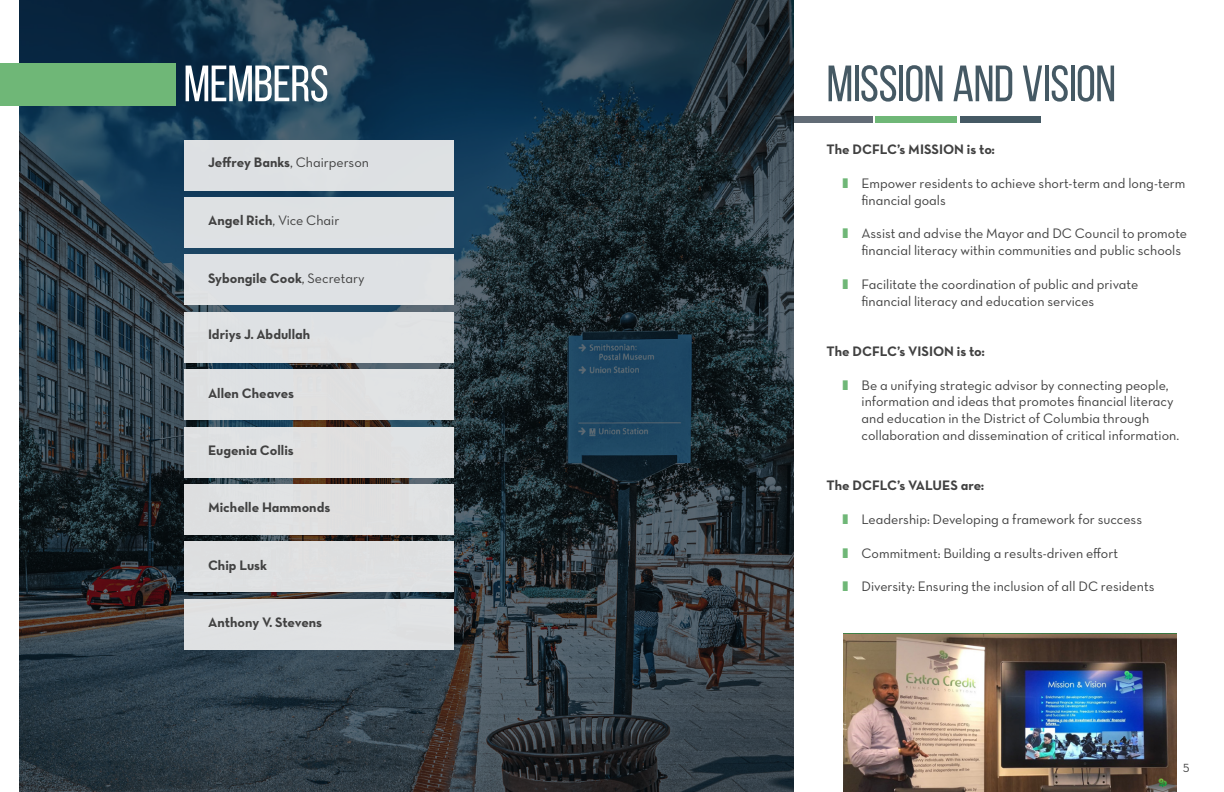
<style>
.page{position:relative;width:1224px;height:792px;background:#fff}
.page>*{position:absolute;margin:0;border:0;box-sizing:border-box;transform-origin:0 0}
._51_Content_black_Be{font:51px "Bebas Neue";letter-spacing:-.01em;color:#455964}
._51_Content_black_Be-2{font:51px "Bebas Neue";letter-spacing:-.015em;color:#fff}
.t1{font:14px/16.8px "Neutra Text TF Book Alt";color:#414141}
.t2{font:14px "Neutra Text TF Bold Alt";color:#414141}
.t3{font:12px "Neutra Text TF Book Alt";color:#414141}
.s1{font-family:"Neutra Text TF Book Alt"}
.s2{font-family:"Neutra Text TF Bold Alt"}
</style>
<div class="page">
<div style="left:960px;top:117px;width:80px;height:6px;background:#455964"></div>
<div style="left:875px;top:117px;width:81px;height:6px;background:#6fb777"></div>
<div style="left:791px;top:117px;width:81px;height:6px;background:#626c76"></div>
<img style="left:19px;top:0;width:775px;height:792px">
<div style="left:0;top:63px;width:175px;height:43px;background:#6fb777"></div>
<div style="left:184px;top:140px;width:270px;height:50px;background:#dde1e3"></div>
<div style="left:184px;top:197px;width:270px;height:51px;background:#dee1e3"></div>
<div style="left:184px;top:255px;width:270px;height:50px;background:#dee1e4"></div>
<div style="left:184px;top:312px;width:270px;height:51px;background:#dfe1e4"></div>
<div style="left:184px;top:542px;width:270px;height:50px;background:#dedfe0"></div>
<div style="left:184px;top:599px;width:270px;height:51px;background:#dfe1e3"></div>
<div style="left:184px;top:369px;width:270px;height:51px;background:#dfe1e3"></div>
<div style="left:184px;top:427px;width:270px;height:50px;background:#dfe0e1"></div>
<img style="left:843px;top:633px;width:333px;height:159px">
<div style="left:184px;top:484px;width:270px;height:51px;background:#dfe0e0"></div>
<p class="_51_Content_black_Be-2" style="left:184px;top:56px;width:147px">MEMBERS</p>
<p class="t2" style="left:208px;top:153px;width:163px">Jeffrey Banks<span class="s1">, Chairperson</span></p>
<p class="t1" style="left:208px;top:211px;width:133px"><span class="s2">Angel Rich</span>, Vice Chair</p>
<p class="t2" style="left:208px;top:269px;width:158px">Sybongile Cook<span class="s1">, Secretary</span></p>
<p class="t2" style="left:208px;top:325px;width:104px">Idriys J. Abdullah</p>
<p class="t2" style="left:208px;top:385px;width:88px">Allen Cheaves</p>
<p class="t2" style="left:208px;top:441px;width:87px">Eugenia Collis</p>
<p class="t2" style="left:208px;top:499px;width:124px">Michelle Hammonds</p>
<p class="t2" style="left:208px;top:556px;width:61px">Chip Lusk</p>
<p class="t2" style="left:208px;top:613px;width:116px">Anthony V. Stevens</p>
<p class="_51_Content_black_Be" style="left:827px;top:56px;width:291px">MISSION AND VISION</p>
<p class="t2" style="left:827px;top:141px;width:170px">The DCFLC’s MISSION is to:</p>
<p class="t1" style="left:862px;top:175px;width:325px">Empower residents to achieve short-term and long-term financial goals</p>
<p class="t1" style="left:862px;top:225px;width:327px">Assist and advise the Mayor and DC Council to promote financial literacy within communities and public schools</p>
<p class="t1" style="left:862px;top:275px;width:278px">Facilitate the coordination of public and private financial literacy and education services</p>
<p class="t2" style="left:827px;top:343px;width:160px">The DCFLC’s VISION is to:</p>
<p class="t1" style="left:862px;top:376px;width:319px">Be a unifying strategic advisor by connecting people, information and ideas that promotes financial literacy and education in the District of Columbia through collaboration and dissemination of critical information.</p>
<p class="t2" style="left:827px;top:477px;width:159px">The DCFLC’s VALUES are:</p>
<p class="t1" style="left:862px;top:511px;width:282px">Leadership: Developing a framework for success</p>
<p class="t1" style="left:862px;top:544px;width:258px">Commitment: Building a results-driven effort</p>
<p class="t1" style="left:862px;top:578px;width:294px">Diversity: Ensuring the inclusion of all DC residents</p>
<p class="t3" style="left:1183px;top:760px;width:8px">5</p>
</div>
